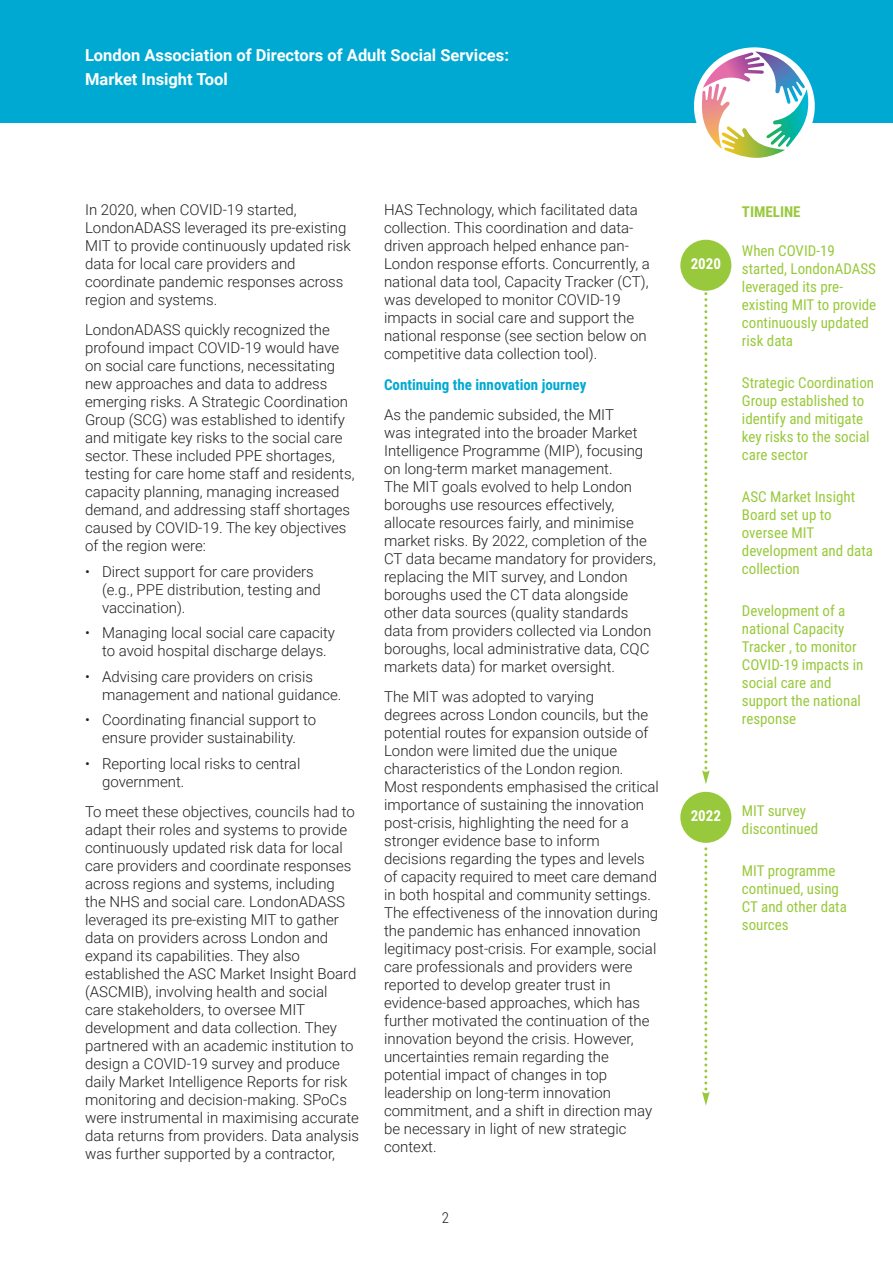
<style>
.page{position:relative;width:893px;height:1263px;background:#fff}
.page>*{position:absolute;margin:0;border:0;box-sizing:border-box;transform-origin:0 0}
.t1{font:700 16.5px/24px "Roboto";color:#fff}
.t2{font:300 15px/18px "Roboto";color:#231f20}
.t3{font:15px/18px "Roboto Condensed";color:#98c93c}
.t4{font:700 15px "Roboto Condensed";color:#00a9d1}
.t5{font:700 15px "Roboto Condensed";color:#fff}
.t6{font:700 15px "Roboto Condensed";color:#98c93c}
.t7{font:300 15px "Roboto Condensed";color:#231f20}
</style>
<div class="page">
<div style="left:0;top:0;width:893px;height:123px;background:#00a9d1"></div>
<div style="left:694px;top:47px;width:121px;height:118px;background:#fff;border-radius:50%"></div>
<img style="left:702px;top:52px;width:106px;height:106px">
<svg style="left:702px;top:292px;width:8px;height:492px"></svg>
<div style="left:680px;top:240px;width:51px;height:51px;background:#98c93c;border-radius:50%"></div>
<svg style="left:702px;top:847px;width:8px;height:259px"></svg>
<div style="left:680px;top:792px;width:51px;height:51px;background:#98c93c;border-radius:50%"></div>
<p class="t1" style="left:85px;top:45px;width:425px">London Association of Directors of Adult Social Services:<br>Market Insight Tool</p>
<p class="t2" style="left:85px;top:203px;width:267px">In 2020, when COVID-19 started, LondonADASS leveraged its pre-existing MIT to provide continuously updated risk data for local care providers and coordinate pandemic responses across region and systems.</p>
<p class="t2" style="left:85px;top:323px;width:271px">LondonADASS quickly recognized the profound impact COVID-19 would have on social care functions, necessitating new approaches and data to address emerging risks. A Strategic Coordination Group (SCG) was established to identify and mitigate key risks to the social care sector. These included PPE shortages, testing for care home staff and residents, capacity planning, managing increased demand, and addressing staff shortages caused by COVID-19. The key objectives of the region were:</p>
<p class="t2" style="left:102px;top:564px;width:220px;text-indent:-17px">• Direct support for care providers (e.g., PPE distribution, testing and vaccination).</p>
<p class="t2" style="left:85px;top:626px;width:252px;text-align:center">• Managing local social care capacity to avoid hospital discharge delays.</p>
<p class="t2" style="left:102px;top:669px;width:241px;text-indent:-17px">• Advising care providers on crisis management and national guidance.</p>
<p class="t2" style="left:85px;top:713px;width:233px;text-align:center">• Coordinating financial support to ensure provider sustainability.</p>
<p class="t2" style="left:102px;top:756px;width:200px;text-indent:-17px">• Reporting local risks to central government.</p>
<p class="t2" style="left:85px;top:804px;width:276px">To meet these objectives, councils had to adapt their roles and systems to provide continuously updated risk data for local care providers and coordinate responses across regions and systems, including the NHS and social care. LondonADASS leveraged its pre-existing MIT to gather data on providers across London and expand its capabilities. They also established the ASC Market Insight Board (ASCMIB), involving health and social care stakeholders, to oversee MIT development and data collection. They partnered with an academic institution to design a COVID-19 survey and produce daily Market Intelligence Reports for risk monitoring and decision-making. SPoCs were instrumental in maximising accurate data returns from providers. Data analysis was further supported by a contractor,</p>
<p class="t2" style="left:384px;top:203px;width:267px">HAS Technology, which facilitated data collection. This coordination and data&shy;driven approach helped enhance pan-London response efforts. Concurrently, a national data tool, Capacity Tracker (CT), was developed to monitor COVID-19 impacts in social care and support the national response (see section below on competitive data collection tool).</p>
<p class="t4" style="left:384px;top:379px;width:204px">Continuing the innovation journey</p>
<p class="t2" style="left:384px;top:407px;width:273px">As the pandemic subsided, the MIT<br>was integrated into the broader Market Intelligence Programme (MIP), focusing on long-term market management.<br>The MIT goals evolved to help London boroughs use resources effectively, allocate resources fairly, and minimise market risks. By 2022, completion of the CT data became mandatory for providers, replacing the MIT survey, and London boroughs used the CT data alongside other data sources (quality standards data from providers collected via London boroughs, local administrative data, CQC markets data) for market oversight.</p>
<p class="t2" style="left:384px;top:689px;width:276px">The MIT was adopted to varying<br>degrees across London councils, but the potential routes for expansion outside of London were limited due the unique characteristics of the London region.<br>Most respondents emphasised the critical importance of sustaining the innovation post-crisis, highlighting the need for a stronger evidence base to inform decisions regarding the types and levels of capacity required to meet care demand in both hospital and community settings.<br>The effectiveness of the innovation during the pandemic has enhanced innovation legitimacy post-crisis. For example, social care professionals and providers were reported to develop greater trust in evidence-based approaches, which has further motivated the continuation of the innovation beyond the crisis. However, uncertainties remain regarding the potential impact of changes in top leadership on long-term innovation commitment, and a shift in direction may be necessary in light of new strategic context.</p>
<p class="t7" style="left:442px;top:1212px;width:9px">2</p>
<p class="t5" style="left:691px;top:258px;width:32px">2020</p>
<p class="t6" style="left:742px;top:206px;width:60px">TIMELINE</p>
<p class="t3" style="left:742px;top:243px;width:136px">When COVID-19 started, LondonADASS leveraged its pre&shy;existing MIT to provide continuously updated risk data</p>
<p class="t3" style="left:742px;top:375px;width:134px">Strategic Coordination<br>Group established to identify and mitigate key risks to the social care sector</p>
<p class="t3" style="left:742px;top:489px;width:133px">ASC Market Insight<br>Board set up to oversee MIT development and data collection</p>
<p class="t3" style="left:742px;top:603px;width:123px">Development of a national Capacity<br>Tracker , to monitor<br>COVID-19 impacts in social care and support the national response</p>
<p class="t5" style="left:691px;top:810px;width:32px">2022</p>
<p class="t3" style="left:742px;top:803px;width:78px">MIT survey discontinued</p>
<p class="t3" style="left:742px;top:863px;width:107px">MIT programme continued, using<br>CT and other data sources</p>
</div>
